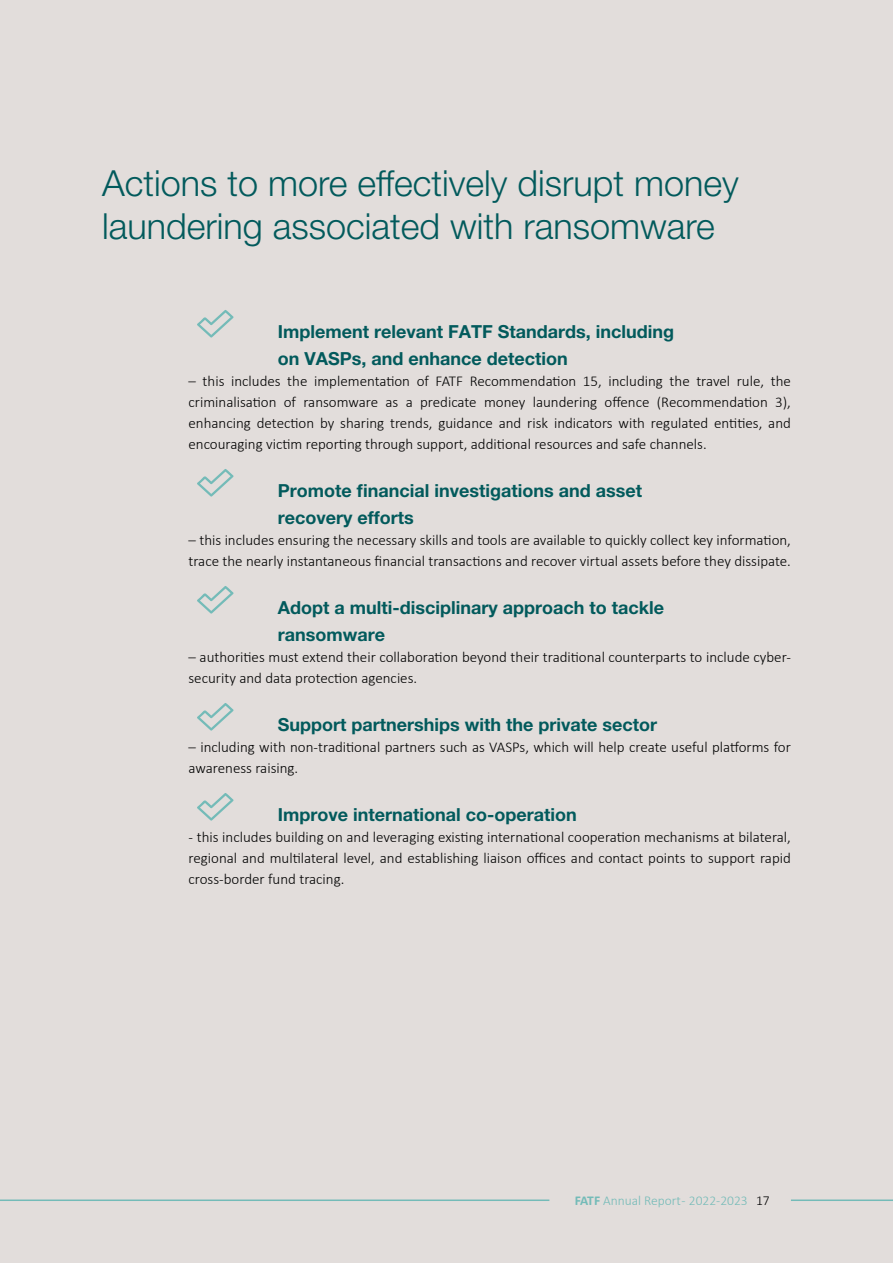
<style>
.page{position:relative;width:893px;height:1263px;background:#e2dddb}
.page>*{position:absolute;margin:0;border:0;box-sizing:border-box;transform-origin:0 0}
.t1{font:300 36px/43.2px "Helvetica Neue LT Pro";color:#025a5c}
.t2{font:700 18px/27px "Helvetica Neue LT Pro";color:#025a5c}
.t3{font:300 15px/21px "Calibri";color:#000}
.t4{font:300 13.5px "Calibri";color:#74bbb8}
.s1{font-weight:700}
.s2{color:#000}
</style>
<div class="page">
<hr style="left:791px;top:1199px;width:102px;height:2px;background:#74bbb8">
<hr style="left:0;top:1199px;width:549px;height:2px;background:#74bbb8">
<svg style="left:197px;top:310px;width:37px;height:27px"></svg>
<svg style="left:197px;top:469px;width:37px;height:27px"></svg>
<svg style="left:197px;top:586px;width:37px;height:27px"></svg>
<svg style="left:197px;top:703px;width:37px;height:27px"></svg>
<svg style="left:197px;top:793px;width:37px;height:27px"></svg>
<h1 class="t1" style="left:102px;top:161px;width:638px">Actions to more effectively disrupt money laundering associated with ransomware</h1>
<p class="t2" style="left:278px;top:317px;width:398px">Implement relevant FATF Standards, including on VASPs, and enhance detection</p>
<p class="t3" style="left:189px;top:370px;width:604px;text-align:justify">– this includes the implementation of FATF Recommendation 15, including the travel rule, the criminalisation of ransomware as a predicate money laundering offence (Recommendation 3), enhancing detection by sharing trends, guidance and risk indicators with regulated entities, and encouraging victim reporting through support, additional resources and safe channels.</p>
<p class="t2" style="left:278px;top:476px;width:366px">Promote financial investigations and asset recovery efforts</p>
<p class="t3" style="left:189px;top:529px;width:604px">– this includes ensuring the necessary skills and tools are available to quickly collect key information, trace the nearly instantaneous financial transactions and recover virtual assets before they dissipate.</p>
<p class="t2" style="left:278px;top:593px;width:388px">Adopt a multi-disciplinary approach to tackle ransomware</p>
<p class="t3" style="left:189px;top:646px;width:604px">– authorities must extend their collaboration beyond their traditional counterparts to include cyber&shy;security and data protection agencies.</p>
<p class="t2" style="left:278px;top:710px;width:381px">Support partnerships with the private sector</p>
<p class="t3" style="left:189px;top:736px;width:604px">– including with non-traditional partners such as VASPs, which will help create useful platforms for awareness raising.</p>
<p class="t2" style="left:278px;top:800px;width:300px">Improve international co-operation</p>
<p class="t3" style="left:189px;top:826px;width:604px;text-align:justify">- this includes building on and leveraging existing international cooperation mechanisms at bilateral, regional and multilateral level, and establishing liaison offices and contact points to support rapid cross-border fund tracing.</p>
<p class="t4" style="left:575px;top:1192px;width:196px"><span class="s1">FATF</span> Annual Report - 2022-2023 <span class="s2">17</span></p>
</div>
